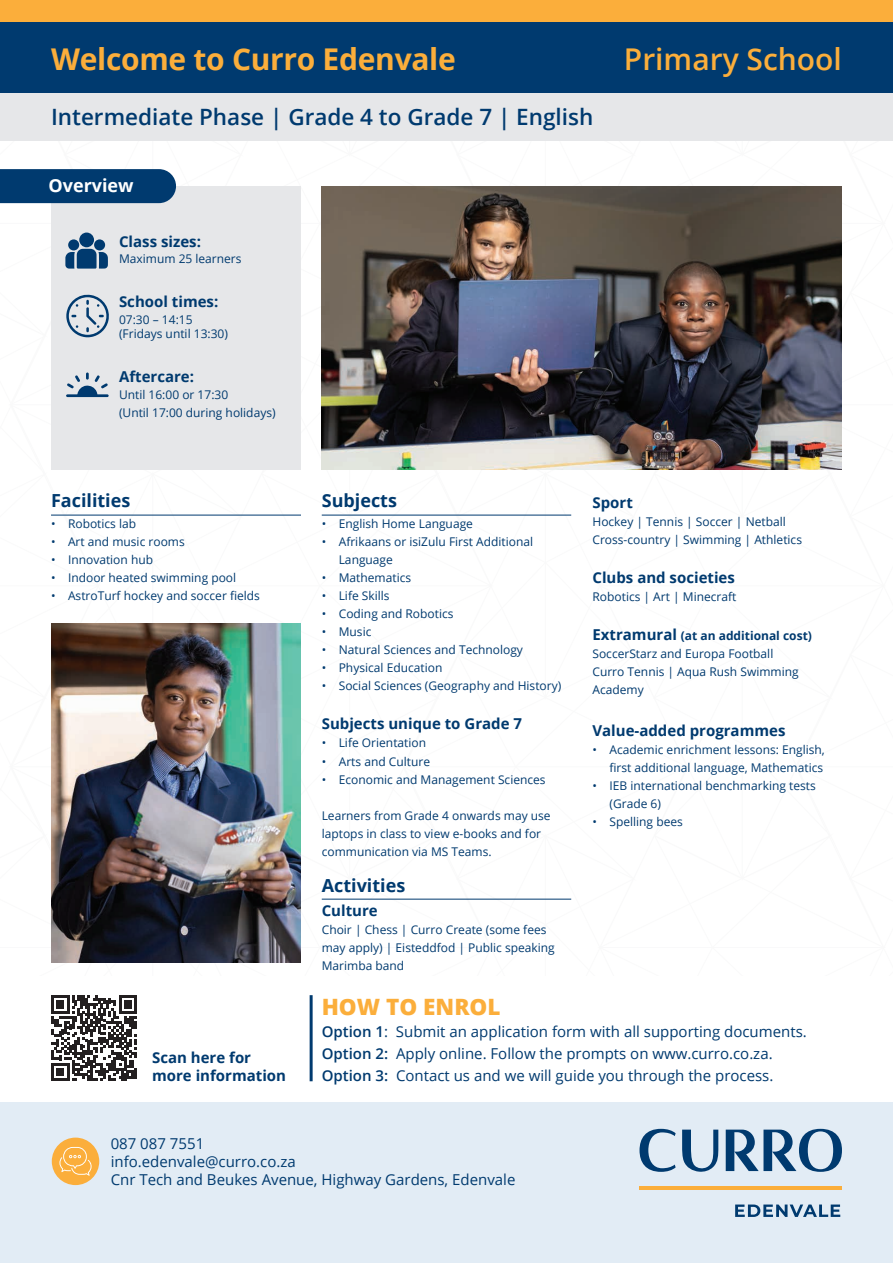
<style>
.page{position:relative;width:893px;height:1263px;background:#fff}
.page>*{position:absolute;margin:0;border:0;box-sizing:border-box;transform-origin:0 0}
.t1{font:700 30px "Open Sans";letter-spacing:-.01em;color:#fbae3b}
.t2{font:600 30px "Open Sans";color:#fbae3b}
.t3{font:600 22.5px "Open Sans";color:#003a6f}
.t4{font:800 22.5px "Open Sans";color:#fbae3b}
.t5{font:700 18px "Open Sans";color:#003a6f}
.t6{font:700 18px "Open Sans";color:#fff}
.t7{font:15px/22.2px "Open Sans";color:#003a6f}
.t8{font:700 15px/18px "Open Sans";color:#003a6f}
.t9{font:12px/18px "Open Sans";color:#003a6f}
.s1{font-weight:700;font-size:15px}
.s2{font-weight:700}
.s3{font-weight:600}
</style>
<div class="page">
<div style="left:0;top:21px;width:893px;height:74px;background:#003a6f"></div>
<div style="left:0;top:94px;width:893px;height:47px;background:#e6e7e9"></div>
<div style="left:51px;top:187px;width:249px;height:283px;background:#e6e7e9"></div>
<div style="left:0;top:169px;width:176px;height:34px;background:#003a6f"></div>
<div style="left:79px;top:233px;width:15px;height:14px;background:#003a6f;border-radius:50%"></div>
<svg style="left:65px;top:249px;width:43px;height:20px"></svg>
<div style="left:68px;top:239px;width:11px;height:11px;background:#003a6f;border-radius:50%"></div>
<div style="left:94px;top:239px;width:11px;height:11px;background:#003a6f;border-radius:50%"></div>
<svg style="left:66px;top:294px;width:43px;height:43px"></svg>
<svg style="left:66px;top:372px;width:43px;height:25px"></svg>
<hr style="left:310px;top:995px;width:3px;height:86px;background:#003a6f">
<img style="left:322px;top:187px;width:520px;height:283px">
<svg style="left:51px;top:995px;width:86px;height:86px"></svg>
<hr style="left:322px;top:515px;width:249px;height:1px;background:#003a6f">
<hr style="left:322px;top:899px;width:249px;height:1px;background:#003a6f">
<img style="left:51px;top:624px;width:249px;height:339px">
<hr style="left:51px;top:515px;width:250px;height:1px;background:#003a6f">
<div style="left:0;top:1102px;width:893px;height:161px;background:#e2ecf5"></div>
<div style="left:52px;top:1137px;width:47px;height:48px;background:#fbae3b;border-radius:50%"></div>
<svg style="left:59px;top:1147px;width:33px;height:29px"></svg>
<hr style="left:639px;top:1186px;width:203px;height:3px;background:#fbae3b">
<svg style="left:639px;top:1129px;width:37px;height:43px"></svg>
<svg style="left:726px;top:1129px;width:116px;height:43px"></svg>
<svg style="left:682px;top:1129px;width:36px;height:43px"></svg>
<svg style="left:735px;top:1204px;width:105px;height:13px"></svg>
<div style="left:0;top:0;width:893px;height:21px;background:#fbae3b"></div>
<h1 class="t1" style="left:51px;top:38px;width:406px">Welcome to Curro Edenvale</h1>
<h1 class="t2" style="left:624px;top:38px;width:220px">Primary School</h1>
<h2 class="t3" style="left:51px;top:102px;width:544px">Intermediate Phase | Grade 4 to Grade 7 | English</h2>
<h3 class="t6" style="left:48px;top:173px;width:87px">Overview</h3>
<p class="t8" style="left:119px;top:232px;width:83px">Class sizes:</p>
<p class="t9" style="left:119px;top:250px;width:124px">Maximum 25 learners</p>
<p class="t8" style="left:119px;top:292px;width:101px">School times:</p>
<p class="t9" style="left:119px;top:312px;width:110px;line-height:14.4px">07:30 – 14:15 (Fridays until 13:30)</p>
<p class="t8" style="left:119px;top:367px;width:77px">Aftercare:</p>
<p class="t9" style="left:119px;top:385px;width:158px;line-height:18.6px">Until 16:00 or 17:30<br>(Until 17:00 during holidays)</p>
<h3 class="t5" style="left:51px;top:488px;width:81px">Facilities</h3>
<p class="t9" style="left:51px;top:515px;width:87px">• Robotics lab</p>
<p class="t9" style="left:51px;top:533px;width:135px">• Art and music rooms</p>
<p class="t9" style="left:51px;top:551px;width:104px">• Innovation hub</p>
<p class="t9" style="left:51px;top:569px;width:187px">• Indoor heated swimming pool</p>
<p class="t9" style="left:51px;top:587px;width:210px">• AstroTurf hockey and soccer fields</p>
<p class="t8" style="left:152px;top:1048px;width:135px">Scan here for more information</p>
<h3 class="t5" style="left:322px;top:488px;width:77px">Subjects</h3>
<p class="t9" style="left:322px;top:515px;width:153px">• English Home Language</p>
<p class="t9" style="left:339px;top:533px;width:196px;text-indent:-17px">• Afrikaans or isiZulu First Additional<br>Language</p>
<p class="t9" style="left:322px;top:569px;width:91px">• Mathematics</p>
<p class="t9" style="left:322px;top:587px;width:69px">• Life Skills</p>
<p class="t9" style="left:322px;top:605px;width:133px">• Coding and Robotics</p>
<p class="t9" style="left:322px;top:623px;width:51px">• Music</p>
<p class="t9" style="left:322px;top:641px;width:203px">• Natural Sciences and Technology</p>
<p class="t9" style="left:322px;top:659px;width:122px">• Physical Education</p>
<p class="t9" style="left:322px;top:677px;width:241px">• Social Sciences (Geography and History)</p>
<p class="t8" style="left:322px;top:715px;width:202px">Subjects unique to Grade 7</p>
<p class="t9" style="left:322px;top:734px;width:106px">• Life Orientation</p>
<p class="t9" style="left:322px;top:752px;width:110px">• Arts and Culture</p>
<p class="t9" style="left:322px;top:770px;width:225px">• Economic and Management Sciences</p>
<p class="t9" style="left:322px;top:806px;width:230px">Learners from Grade 4 onwards may use laptops in class to view e-books and for communication via MS Teams.</p>
<h3 class="t5" style="left:322px;top:872px;width:85px">Activities</h3>
<p class="t8" style="left:322px;top:901px;width:58px">Culture</p>
<p class="t9" style="left:322px;top:920px;width:235px">Choir | Chess | Curro Create (some fees may apply) | Eisteddfod | Public speaking<br>Marimba band</p>
<p class="t8" style="left:592px;top:493px;width:42px">Sport</p>
<p class="t9" style="left:592px;top:512px;width:211px">Hockey | Tennis | Soccer | Netball<br>Cross-country | Swimming | Athletics</p>
<p class="t8" style="left:592px;top:568px;width:144px">Clubs and societies</p>
<p class="t9" style="left:592px;top:587px;width:145px">Robotics | Art | Minecraft</p>
<p class="t9" style="left:592px;top:626px;width:221px"><span class="s1">Extramural</span> <span class="s2">(at an additional cost)<br></span>SoccerStarz and Europa Football<br>Curro Tennis | Aqua Rush Swimming<br>Academy</p>
<p class="t8" style="left:592px;top:721px;width:194px">Value-added programmes</p>
<p class="t9" style="left:592px;top:740px;width:234px;text-align:right">• Academic enrichment lessons: English, first additional language, Mathematics</p>
<p class="t9" style="left:609px;top:776px;width:208px;text-indent:-17px">• IEB international benchmarking tests (Grade 6)</p>
<p class="t9" style="left:592px;top:812px;width:92px">• Spelling bees</p>
<h2 class="t4" style="left:322px;top:989px;width:180px">HOW TO ENROL</h2>
<p class="t7" style="left:322px;top:1020px;width:487px"><span class="s3">Option 1</span>: Submit an application form with all supporting documents.<br><span class="s3">Option 2:</span> Apply online. Follow the prompts on www.curro.co.za.<br><span class="s3">Option 3:</span> Contact us and we will guide you through the process.</p>
<p class="t7" style="left:111px;top:1134px;width:406px;line-height:18px">087 087 7551<br>info.edenvale@curro.co.za<br>Cnr Tech and Beukes Avenue, Highway Gardens, Edenvale</p>
</div>
